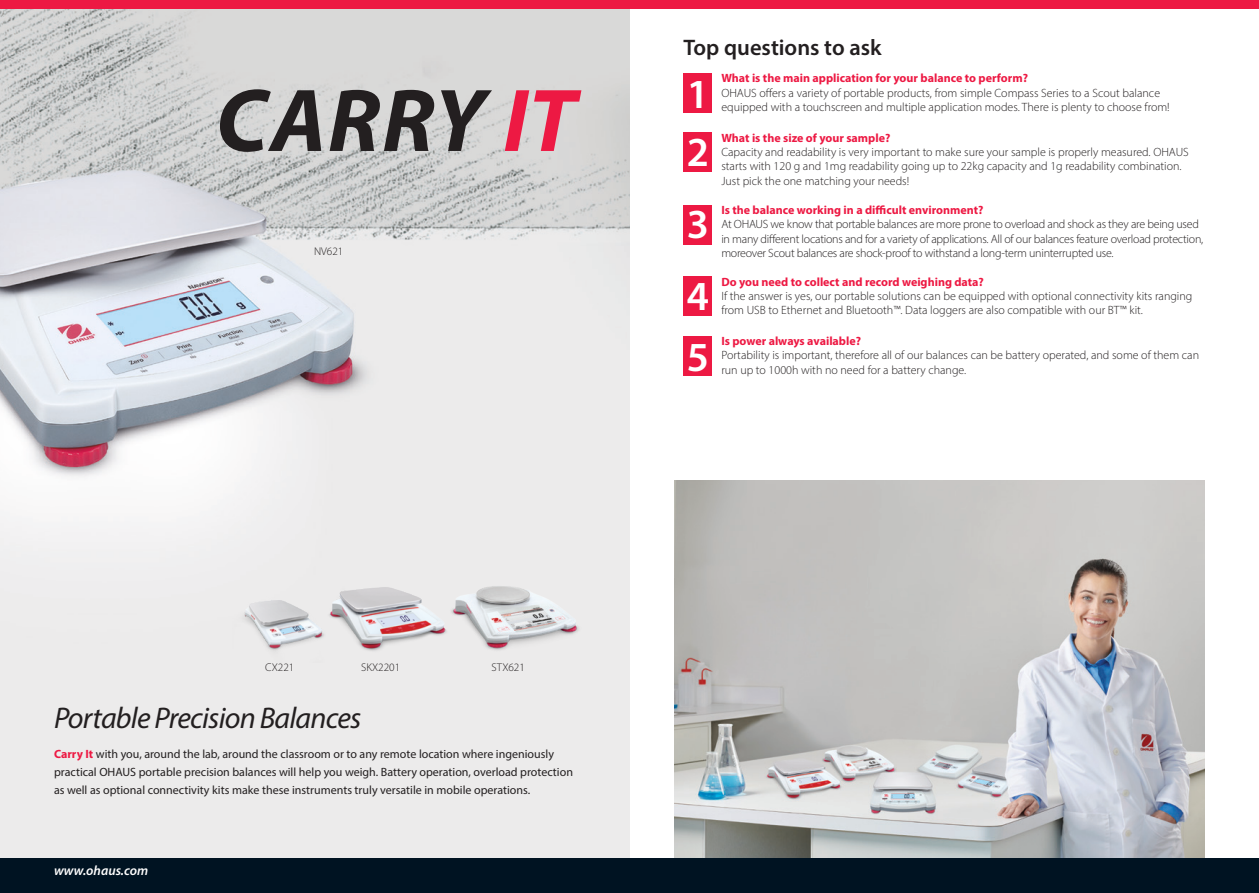
<style>
.page{position:relative;width:1259px;height:893px;background:#fff}
.page>*{position:absolute;margin:0;border:0;box-sizing:border-box;transform-origin:0 0}
.t1{font:italic 700 90px "Myriad Pro";letter-spacing:.02em;color:#231f20}
.t2{font:600 41.4px "Myriad Pro";color:#fff}
.t3{font:italic 30px "Myriad Pro";letter-spacing:-.025em;color:#231f20}
.t4{font:600 22.5px "Myriad Pro";color:#231f20}
.t5{font:italic 600 13.5px "Myriad Pro";color:#fff}
.t6{font:300 12px/14.4px "Myriad Pro";color:#231f20}
.t7{font:12px/18px "Myriad Pro";color:#231f20}
.t8{font:300 12px/14.4px "Myriad Pro";letter-spacing:-.02em;color:#231f20}
.t9{font:700 12px "Myriad Pro";color:#ed1943}
.Specs{font:300 11.25px "Myriad Pro";color:#231f20}
.s1{color:#ed1943}
.s2{font-weight:700;color:#ed1943}
</style>
<div class="page">
<img style="left:674px;top:480px;width:531px;height:379px">
<img style="left:0;top:9px;width:629px;height:850px">
<div style="left:0;top:0;width:1259px;height:9px;background:#ed1943"></div>
<div style="left:0;top:859px;width:1259px;height:34px;background:#001322"></div>
<img style="left:324px;top:575px;width:121px;height:80px">
<img style="left:445px;top:571px;width:141px;height:86px">
<img style="left:232px;top:578px;width:100px;height:85px">
<div style="left:683px;top:73px;width:29px;height:40px;background:#ed1943"></div>
<div style="left:683px;top:133px;width:29px;height:39px;background:#ed1943"></div>
<div style="left:683px;top:205px;width:29px;height:39px;background:#ed1943"></div>
<div style="left:683px;top:277px;width:29px;height:39px;background:#ed1943"></div>
<div style="left:683px;top:336px;width:29px;height:40px;background:#ed1943"></div>
<p class="t1" style="left:215px;top:62px;width:361px">CARRY <span class="s1">IT</span></p>
<p class="Specs" style="left:314px;top:244px;width:31px">NV621</p>
<p class="t4" style="left:683px;top:33px;width:200px">Top questions to ask</p>
<p class="t2" style="left:686px;top:67px;width:24px">1</p>
<p class="t2" style="left:686px;top:126px;width:24px">2</p>
<p class="t9" style="left:721px;top:70px;width:308px">What is the main application for your balance to perform?</p>
<p class="t6" style="left:721px;top:85px;width:450px">OHAUS offers a variety of portable products, from simple Compass Series to a Scout balance equipped with a touchscreen and multiple application modes. There is plenty to choose from!</p>
<p class="t9" style="left:721px;top:130px;width:171px">What is the size of your sample?</p>
<p class="t6" style="left:721px;top:145px;width:469px">Capacity and readability is very important to make sure your sample is properly measured. OHAUS starts with 120 g and 1mg readability going up to 22kg capacity and 1g readability combination.<br>Just pick the one matching your needs!</p>
<p class="t9" style="left:721px;top:202px;width:264px">Is the balance working in a difficult environment?</p>
<p class="t8" style="left:721px;top:217px;width:483px">At OHAUS we know that portable balances are more prone to overload and shock as they are being used in many different locations and for a variety of applications. All of our balances feature overload protection, moreover Scout balances are shock-proof to withstand a long-term uninterrupted use.</p>
<p class="t9" style="left:721px;top:274px;width:264px">Do you need to collect and record weighing data?</p>
<p class="t6" style="left:721px;top:289px;width:472px">If the answer is yes, our portable solutions can be equipped with optional connectivity kits ranging from USB to Ethernet and Bluetooth™. Data loggers are also compatible with our BT™ kit.</p>
<p class="t9" style="left:721px;top:333px;width:141px">Is power always available?</p>
<p class="t6" style="left:721px;top:348px;width:479px">Portability is important, therefore all of our balances can be battery operated, and some of them can run up to 1000h with no need for a battery change.</p>
<p class="t2" style="left:686px;top:198px;width:24px">3</p>
<p class="t2" style="left:686px;top:270px;width:24px">4</p>
<p class="t2" style="left:686px;top:330px;width:24px">5</p>
<p class="Specs" style="left:265px;top:661px;width:31px">CX221</p>
<p class="Specs" style="left:361px;top:661px;width:40px">SKX2201</p>
<p class="Specs" style="left:491px;top:661px;width:35px">STX621</p>
<p class="t3" style="left:54px;top:700px;width:309px">Portable Precision Balances</p>
<p class="t7" style="left:54px;top:744px;width:520px"><span class="s2">Carry It</span> with you, around the lab, around the classroom or to any remote location where ingeniously practical OHAUS portable precision balances will help you weigh. Battery operation, overload protection as well as optional connectivity kits make these instruments truly versatile in mobile operations.</p>
<p class="t5" style="left:54px;top:862px;width:96px">www.ohaus.com</p>
</div>
